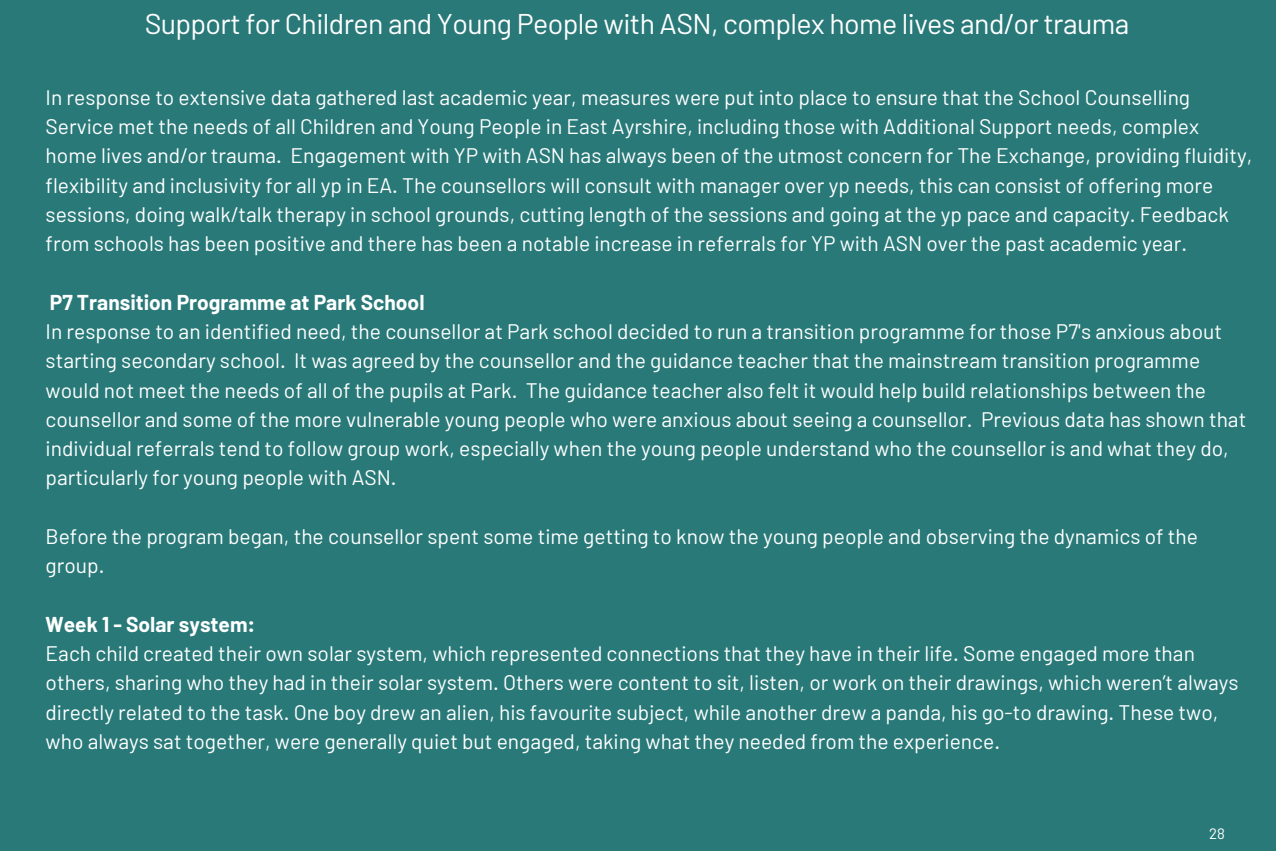
<style>
.page{position:relative;width:1276px;height:851px;background:#fff}
.page>*{position:absolute;margin:0;border:0;box-sizing:border-box;transform-origin:0 0}
.t1{font:28.5px "Barlow";letter-spacing:-.02em;color:#fff}
.t2{font:21px/29.2px "Barlow";color:#fff}
.t3{font:700 21px "Barlow";color:#fff}
.t4{font:15px "Barlow";color:#fff}
</style>
<div class="page">
<div style="left:0;top:0;width:1276px;height:850px;background:#297979"></div>
<h1 class="t1" style="left:145px;top:6px;width:986px">Support for Children and Young People with ASN, complex home lives and/or trauma</h1>
<p class="t2" style="left:46px;top:82px;width:1208px">In response to extensive data gathered last academic year, measures were put into place to ensure that the School Counselling Service met the needs of all Children and Young People in East Ayrshire, including those with Additional Support needs, complex home lives and/or trauma. Engagement with YP with ASN has always been of the utmost concern for The Exchange, providing fluidity, flexibility and inclusivity for all yp in EA. The counsellors will consult with manager over yp needs, this can consist of offering more sessions, doing walk/talk therapy in school grounds, cutting length of the sessions and going at the yp pace and capacity. Feedback from schools has been positive and there has been a notable increase in referrals for YP with ASN over the past academic year.</p>
<p class="t3" style="left:50px;top:289px;width:376px">P7 Transition Programme at Park School</p>
<p class="t2" style="left:46px;top:316px;width:1202px">In response to an identified need, the counsellor at Park school decided to run a transition programme for those P7's anxious about starting secondary school. It was agreed by the counsellor and the guidance teacher that the mainstream transition programme would not meet the needs of all of the pupils at Park. The guidance teacher also felt it would help build relationships between the counsellor and some of the more vulnerable young people who were anxious about seeing a counsellor. Previous data has shown that individual referrals tend to follow group work, especially when the young people understand who the counsellor is and what they do, particularly for young people with ASN.</p>
<p class="t2" style="left:46px;top:521px;width:1154px">Before the program began, the counsellor spent some time getting to know the young people and observing the dynamics of the group.</p>
<p class="t3" style="left:46px;top:610px;width:211px">Week 1 - Solar system:</p>
<p class="t2" style="left:46px;top:638px;width:1194px">Each child created their own solar system, which represented connections that they have in their life. Some engaged more than others, sharing who they had in their solar system. Others were content to sit, listen, or work on their drawings, which weren’t always directly related to the task. One boy drew an alien, his favourite subject, while another drew a panda, his go-to drawing. These two, who always sat together, were generally quiet but engaged, taking what they needed from the experience.</p>
<p class="t4" style="left:1209px;top:824px;width:17px">28</p>
</div>
